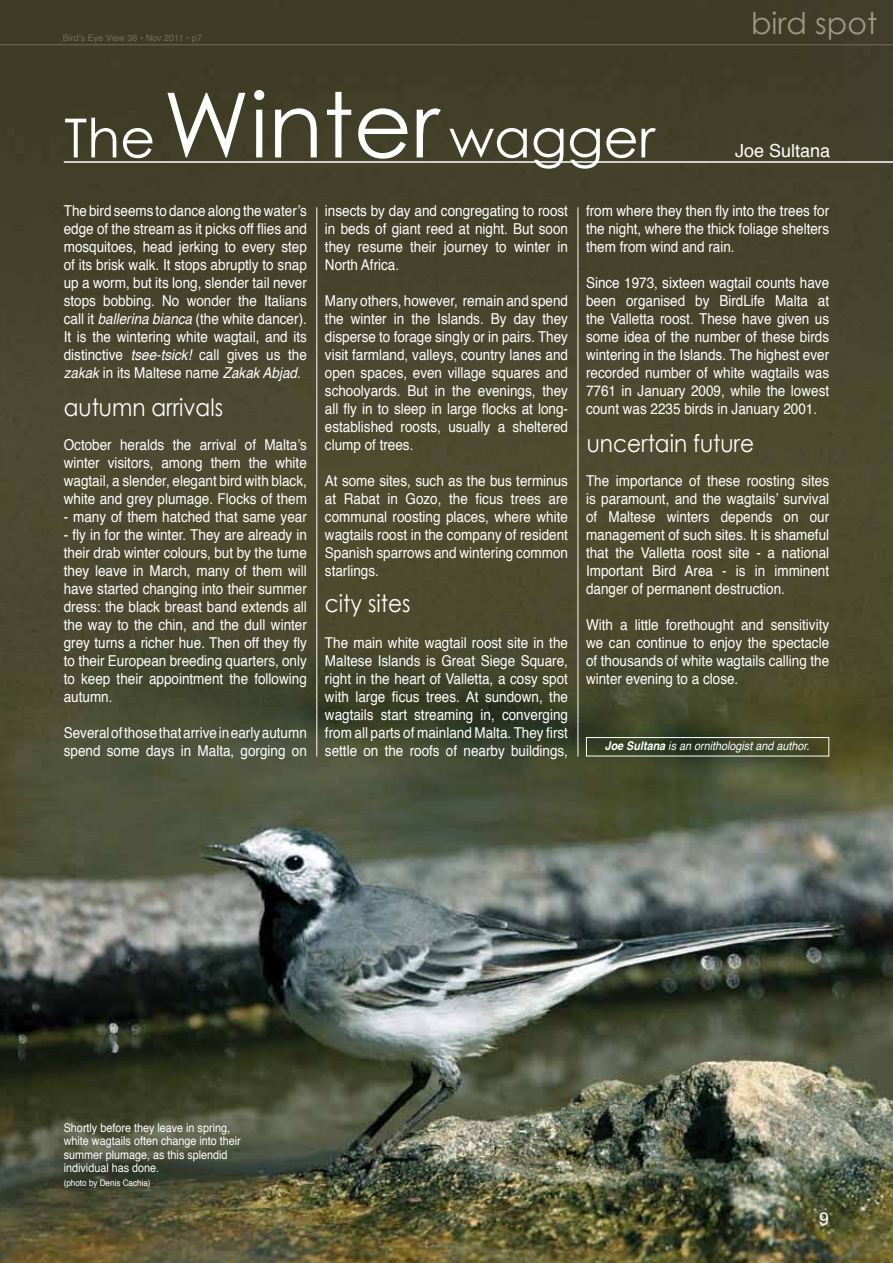
<style>
.page{position:relative;width:893px;height:1263px;background:#fff}
.page>*{position:absolute;margin:0;border:0;box-sizing:border-box;transform-origin:0 0}
.t1{font:90px "Century Gothic";color:#fff}
.t2{font:54px "Century Gothic";color:#fff}
.t3{font:30px "Century Gothic";color:#a09784}
.t4{font:24px "Century Gothic";color:#fff;scale:.9 1}
.t5{font:18px "Helvetica";color:#fff}
.t6{font:15px/18px "Helvetica";color:#fff;text-align:justify;scale:.9 1}
.t7{font:12px/13.5px "Helvetica";color:#fff;scale:.9 1}
.t8{font:italic 12px "Helvetica";color:#fff;scale:.9 1}
.t9{font:9px "Helvetica";color:#746e54}
.t10{font:9px "Helvetica";color:#fff;scale:.9 1}
.s1{font-size:54px}
.s2{font-style:italic}
.s3{font-weight:700}
</style>
<div class="page">
<img style="left:0;top:0;width:893px;height:1263px">
<hr style="left:0;top:45px;width:893px;height:1px;background:#746e54">
<div style="left:586px;top:737px;width:243px;height:19px;border:1px solid #fff"></div>
<hr style="left:64px;top:161px;width:829px;height:2px;background:#fff">
<hr style="left:0;top:431px;width:2px;height:66px;background:#000">
<hr style="left:317px;top:207px;width:1px;height:549px;background:#fff">
<hr style="left:578px;top:207px;width:1px;height:549px;background:#fff">
<p class="t9" style="left:63px;top:31px;width:140px">Bird’s Eye View 36 • Nov 2011 • p7</p>
<h2 class="t2" style="left:64px;top:105px;width:93px">The</h2>
<h1 class="t1" style="left:163px;top:70px;width:493px">Winter <span class="s1">wagger</span></h1>
<h3 class="t3" style="left:751px;top:5px;width:128px">bird spot</h3>
<p class="t5" style="left:735px;top:136px;width:97px">Joe Sultana</p>
<p class="t6" style="left:64px;top:203px;width:272px">The bird seems to dance along the water’s edge of the stream as it picks off flies and mosquitoes, head jerking to every step of its brisk walk. It stops abruptly to snap up a worm, but its long, slender tail never stops bobbing. No wonder the Italians call it <span class="s2">ballerina bianca</span> (the white dancer).<br>It is the wintering white wagtail, and its distinctive <span class="s2">tsee-tsick!</span> call gives us the <span class="s2">zakak</span> in its Maltese name <span class="s2">Zakak Abjad</span>.</p>
<h3 class="t4" style="left:64px;top:392px;width:178px">autumn arrivals</h3>
<p class="t6" style="left:64px;top:437px;width:272px">October heralds the arrival of Malta’s winter visitors, among them the white wagtail, a slender, elegant bird with black, white and grey plumage. Flocks of them</p>
<p class="t6" style="left:64px;top:509px;width:272px">- many of them hatched that same year</p>
<p class="t6" style="left:64px;top:527px;width:272px">- fly in for the winter. They are already in their drab winter colours, but by the tume they leave in March, many of them will have started changing into their summer dress: the black breast band extends all the way to the chin, and the dull winter grey turns a richer hue. Then off they fly to their European breeding quarters, only to keep their appointment the following autumn.</p>
<p class="t6" style="left:64px;top:725px;width:272px">Several of those that arrive in early autumn spend some days in Malta, gorging on</p>
<p class="t6" style="left:325px;top:203px;width:272px">insects by day and congregating to roost in beds of giant reed at night. But soon they resume their journey to winter in North Africa.</p>
<p class="t6" style="left:325px;top:293px;width:272px">Many others, however, remain and spend the winter in the Islands. By day they disperse to forage singly or in pairs. They visit farmland, valleys, country lanes and open spaces, even village squares and schoolyards. But in the evenings, they all fly in to sleep in large flocks at long&shy;established roosts, usually a sheltered clump of trees.</p>
<p class="t6" style="left:325px;top:473px;width:272px">At some sites, such as the bus terminus at Rabat in Gozo, the ficus trees are communal roosting places, where white wagtails roost in the company of resident Spanish sparrows and wintering common starlings.</p>
<h3 class="t4" style="left:325px;top:589px;width:97px">city sites</h3>
<p class="t6" style="left:325px;top:635px;width:272px">The main white wagtail roost site in the Maltese Islands is Great Siege Square, right in the heart of Valletta, a cosy spot with large ficus trees. At sundown, the wagtails start streaming in, converging from all parts of mainland Malta. They first settle on the roofs of nearby buildings,</p>
<p class="t6" style="left:586px;top:203px;width:272px">from where they then fly into the trees for the night, where the thick foliage shelters them from wind and rain.</p>
<p class="t6" style="left:586px;top:275px;width:272px">Since 1973, sixteen wagtail counts have been organised by BirdLife Malta at the Valletta roost. These have given us some idea of the number of these birds wintering in the Islands. The highest ever recorded number of white wagtails was 7761 in January 2009, while the lowest count was 2235 birds in January 2001.</p>
<h3 class="t4" style="left:587px;top:429px;width:187px">uncertain future</h3>
<p class="t6" style="left:586px;top:473px;width:272px">The importance of these roosting sites is paramount, and the wagtails’ survival of Maltese winters depends on our management of such sites. It is shameful that the Valletta roost site - a national Important Bird Area - is in imminent danger of permanent destruction.</p>
<p class="t6" style="left:586px;top:617px;width:272px">With a little forethought and sensitivity we can continue to enjoy the spectacle of thousands of white wagtails calling the winter evening to a close.</p>
<p class="t8" style="left:605px;top:736px;width:229px"><span class="s3">Joe Sultana</span> is an ornithologist and author.</p>
<p class="t7" style="left:64px;top:1121px;width:198px">Shortly before they leave in spring, white wagtails often change into their summer plumage, as this splendid individual has done.</p>
<p class="t10" style="left:64px;top:1175px;width:98px">(photo by Denis Cachia)</p>
<p class="t5" style="left:819px;top:1205px;width:12px">9</p>
</div>
